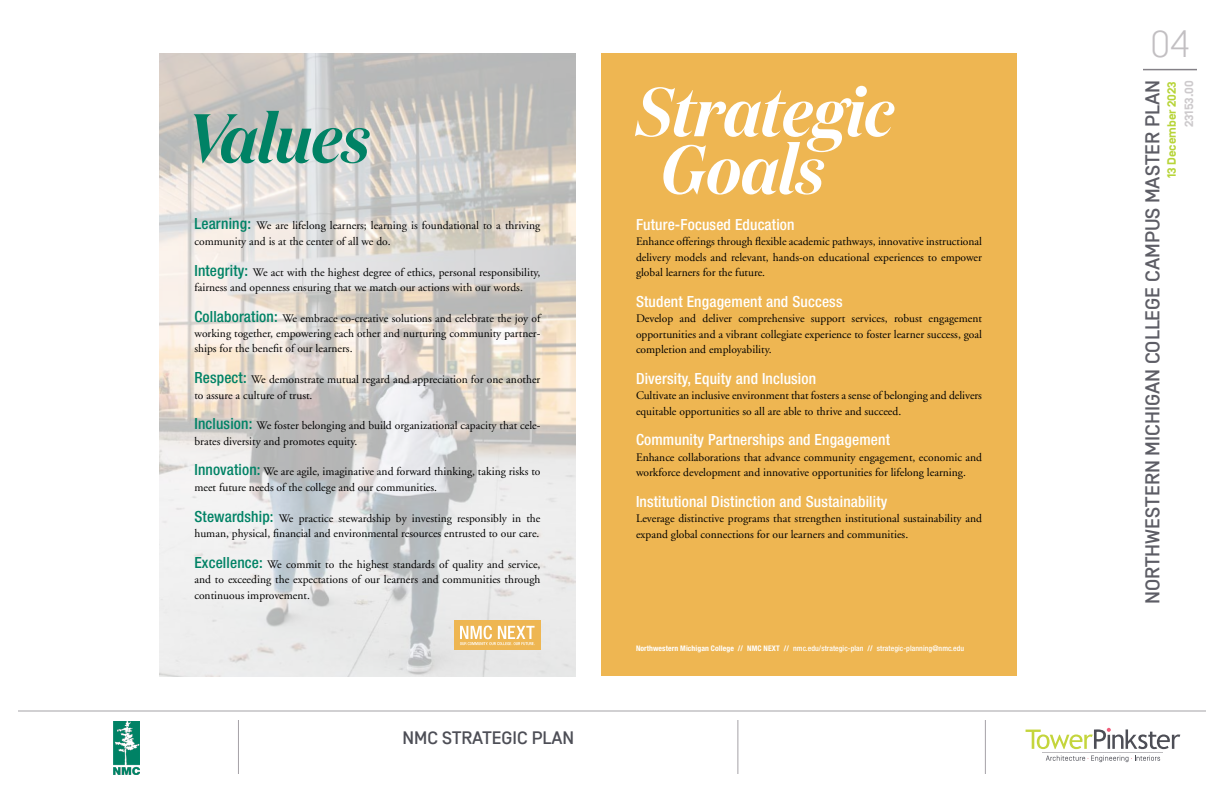
<style>
.page{position:relative;width:1224px;height:792px;background:#fff}
.page>*{position:absolute;margin:0;border:0;box-sizing:border-box;transform-origin:0 0}
.t1{font:italic 600 69.2px/57.6px "Domaine Display Narrow";color:#fff}
.t2{font:italic 600 69.2px "Domaine Display Narrow";color:#008265}
.t3{font:300 38px "Simplon Norm";color:#c2bfc2}
.t4{font:500 20px "Simplon Norm";color:#5d5d65}
.t5{font:500 18px "Simplon Norm";color:#4d4e56}
.t6{font:500 condensed 15.4px "Helvetica Neue";letter-spacing:.01em;color:#fff}
.t7{font:700 12px "Simplon Norm";color:#b7d438}
.t8{font:700 12px "Simplon Norm";color:#cdcacc}
.t9{font:11.5px/15.4px "Adobe Garamond";color:#000}
.t10{font:500 condensed 7.7px "Helvetica Neue";letter-spacing:.01em;color:#fff}
.s1{font-family:"Helvetica Neue";font-weight:500;font-stretch:condensed;font-size:15.4px;color:#008265}
.s2{font-weight:700}
</style>
<div class="page">
<hr style="left:1143px;top:69px;width:54px;height:1px;background:#848187">
<hr style="left:18px;top:710px;width:1188px;height:2px;background:#a5a2a7">
<hr style="left:1043px;top:753px;width:120px;height:1px;background:#bebdc0">
<svg style="left:1026px;top:728px;width:154px;height:21px"></svg>
<svg style="left:1046px;top:756px;width:114px;height:6px"></svg>
<hr style="left:238px;top:720px;width:1px;height:54px;background:#a5a2a7">
<hr style="left:737px;top:720px;width:1px;height:54px;background:#a5a2a7">
<hr style="left:985px;top:720px;width:1px;height:54px;background:#a5a2a7">
<img style="left:114px;top:721px;width:25px;height:54px">
<div style="left:601px;top:53px;width:416px;height:623px;background:#eeb652"></div>
<img style="left:160px;top:53px;width:415px;height:623px">
<div style="left:454px;top:620px;width:86px;height:30px;background:#eeb652"></div>
<svg style="left:460px;top:626px;width:75px;height:19px"></svg>
<p class="t2" style="left:186px;top:96px;width:186px">Values</p>
<p class="t9" style="left:194px;top:218px;width:348px"><span class="s1">Learning:</span> We are lifelong learners; learning is foundational to a thriving community and is at the center of all we do.</p>
<p class="t9" style="left:194px;top:265px;width:348px"><span class="s1">Integrity:</span> We act with the highest degree of ethics, personal responsibility, fairness and openness ensuring that we match our actions with our words.</p>
<p class="t9" style="left:194px;top:311px;width:349px;text-align:justify"><span class="s1">Collaboration:</span> We embrace co-creative solutions and celebrate the joy of working together, empowering each other and nurturing community partner&shy;ships for the beneft of our learners.</p>
<p class="t9" style="left:194px;top:372px;width:348px"><span class="s1">Respect:</span> We demonstrate mutual regard and appreciation for one another to assure a culture of trust.</p>
<p class="t9" style="left:194px;top:418px;width:348px"><span class="s1">Inclusion:</span> We foster belonging and build organizational capacity that cele&shy;brates diversity and promotes equity.</p>
<p class="t9" style="left:194px;top:464px;width:348px"><span class="s1">Innovation:</span> We are agile, imaginative and forward thinking, taking risks to meet future needs of the college and our communities.</p>
<p class="t9" style="left:194px;top:511px;width:348px"><span class="s1">Stewardship:</span> We practice stewardship by investing responsibly in the human, physical, fnancial and environmental resources entrusted to our care.</p>
<p class="t9" style="left:194px;top:557px;width:348px;text-align:justify"><span class="s1">Excellence:</span> We commit to the highest standards of quality and service, and to exceeding the expectations of our learners and communities through continuous improvement.</p>
<p class="t5" style="left:402px;top:729px;width:173px">NMC STRATEGIC PLAN</p>
<p class="t1" style="left:661px;top:83px;width:234px;text-indent:-25px">Strategic<br>Goals</p>
<p class="t6" style="left:636px;top:215px;width:160px">Future-Focused Education</p>
<p class="t9" style="left:636px;top:234px;width:348px;text-align:justify">Enhance offerings through fexible academic pathways, innovative instructional delivery models and relevant, hands-on educational experiences to empower global learners for the future.</p>
<p class="t6" style="left:636px;top:292px;width:208px">Student Engagement and Success</p>
<p class="t9" style="left:636px;top:311px;width:348px;text-align:justify">Develop and deliver comprehensive support services, robust engagement opportunities and a vibrant collegiate experience to foster learner success, goal completion and employability.</p>
<p class="t6" style="left:636px;top:369px;width:182px">Diversity, Equity and Inclusion</p>
<p class="t9" style="left:636px;top:388px;width:348px">Cultivate an inclusive environment that fosters a sense of belonging and delivers equitable opportunities so all are able to thrive and succeed.</p>
<p class="t6" style="left:636px;top:431px;width:256px">Community Partnerships and Engagement</p>
<p class="t9" style="left:636px;top:450px;width:348px">Enhance collaborations that advance community engagement, economic and workforce development and innovative opportunities for lifelong learning.</p>
<p class="t6" style="left:636px;top:492px;width:253px">Institutional Distinction and Sustainability</p>
<p class="t9" style="left:636px;top:511px;width:348px">Leverage distinctive programs that strengthen institutional sustainability and expand global connections for our learners and communities.</p>
<p class="t10" style="left:636px;top:643px;width:330px"><span class="s2">Northwestern Michigan College // NMC NEXT //</span> nmc.edu/strategic-plan <span class="s2">//</span> strategic-planning@nmc.edu</p>
<h2 class="t3" style="left:1150px;top:24px;width:41px">04</h2>
<h3 class="t4" style="left:1142px;top:604px;width:526px;rotate:-90deg">NORTHWESTERN MICHIGAN COLLEGE CAMPUS MASTER PLAN</h3>
<p class="t7" style="left:1165px;top:178px;width:99px;rotate:-90deg">13 December 2023</p>
<p class="t8" style="left:1182px;top:127px;width:49px;rotate:-90deg">23153.00</p>
</div>
